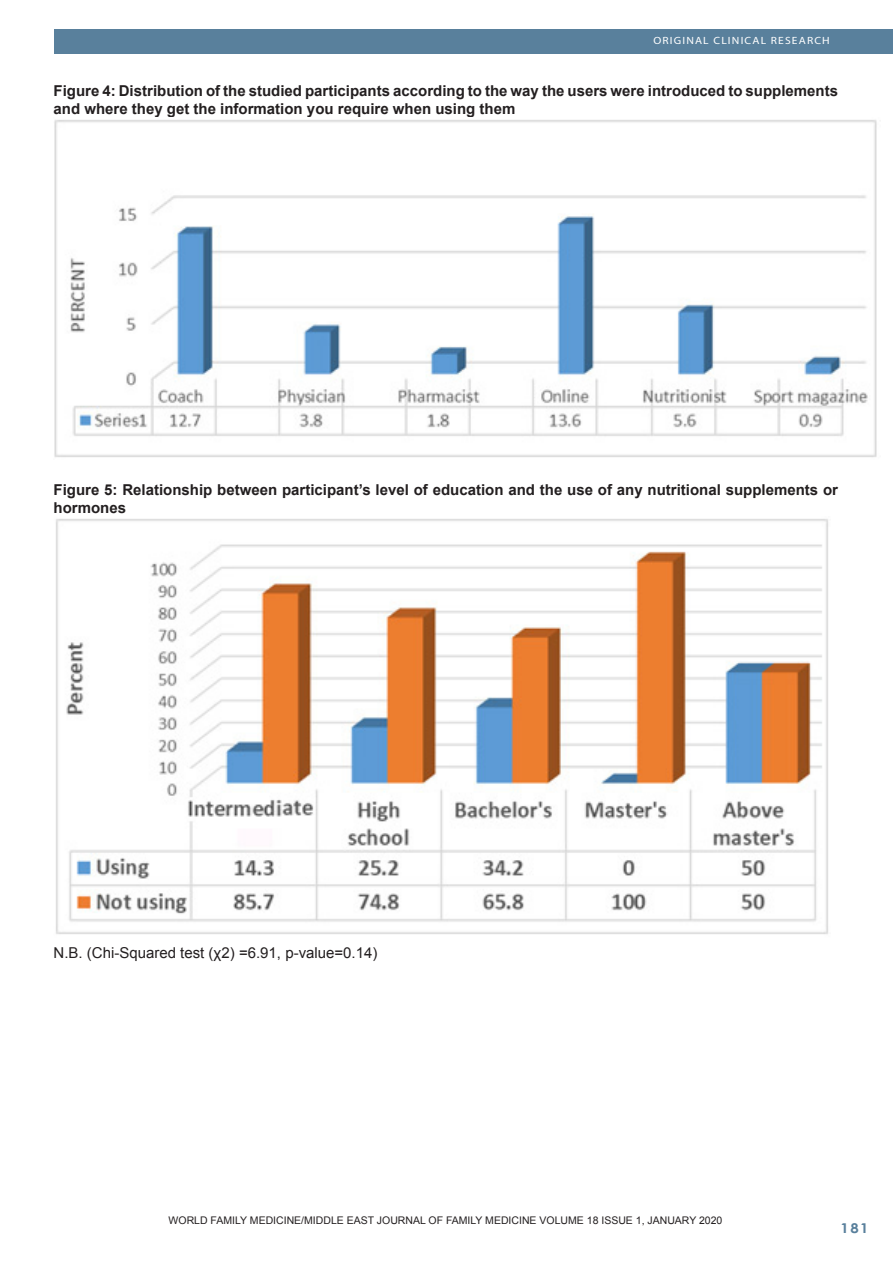
<style>
.page{position:relative;width:893px;height:1263px;background:#fff}
.page>*{position:absolute;margin:0;border:0;box-sizing:border-box;transform-origin:0 0}
.Footnote_Text{font:700 15px/18px "Arial";color:#231f20}
.Footnote_Text-2{font:15px "Arial";color:#231f20}
.t1{font:700 13.5px "Century Gothic";color:#59809c;scale:1.1 1}
.Footnote_Text-3{font:10.5px "Arial";color:#231f20}
.t2{font:10.5px "Myriad";letter-spacing:.1em;color:#fff;scale:1.1 1}
</style>
<div class="page">
<div style="left:54px;top:30px;width:839px;height:24px;background:#59809c"></div>
<img style="left:54px;top:120px;width:823px;height:337px">
<img style="left:56px;top:519px;width:772px;height:415px">
<p class="t2" style="left:653px;top:35px;width:162px">ORIGINAL CLINICAL RESEARCH</p>
<p class="Footnote_Text" style="left:54px;top:83px;width:786px">Figure 4: Distribution of the studied participants according to the way the users were introduced to supplements and where they get the information you require when using them</p>
<p class="Footnote_Text" style="left:54px;top:482px;width:786px">Figure 5: Relationship between participant’s level of education and the use of any nutritional supplements or hormones</p>
<p class="Footnote_Text-2" style="left:54px;top:942px;width:325px">N.B. (Chi-Squared test (χ2) =6.91, p-value=0.14)</p>
<p class="Footnote_Text-3" style="left:169px;top:1214px;width:555px">WORLD FAMILY MEDICINE/MIDDLE EAST JOURNAL OF FAMILY MEDICINE VOLUME 18 ISSUE 1, JANUARY 2020</p>
<p class="t1" style="left:840px;top:1218px;width:27px">181</p>
</div>
